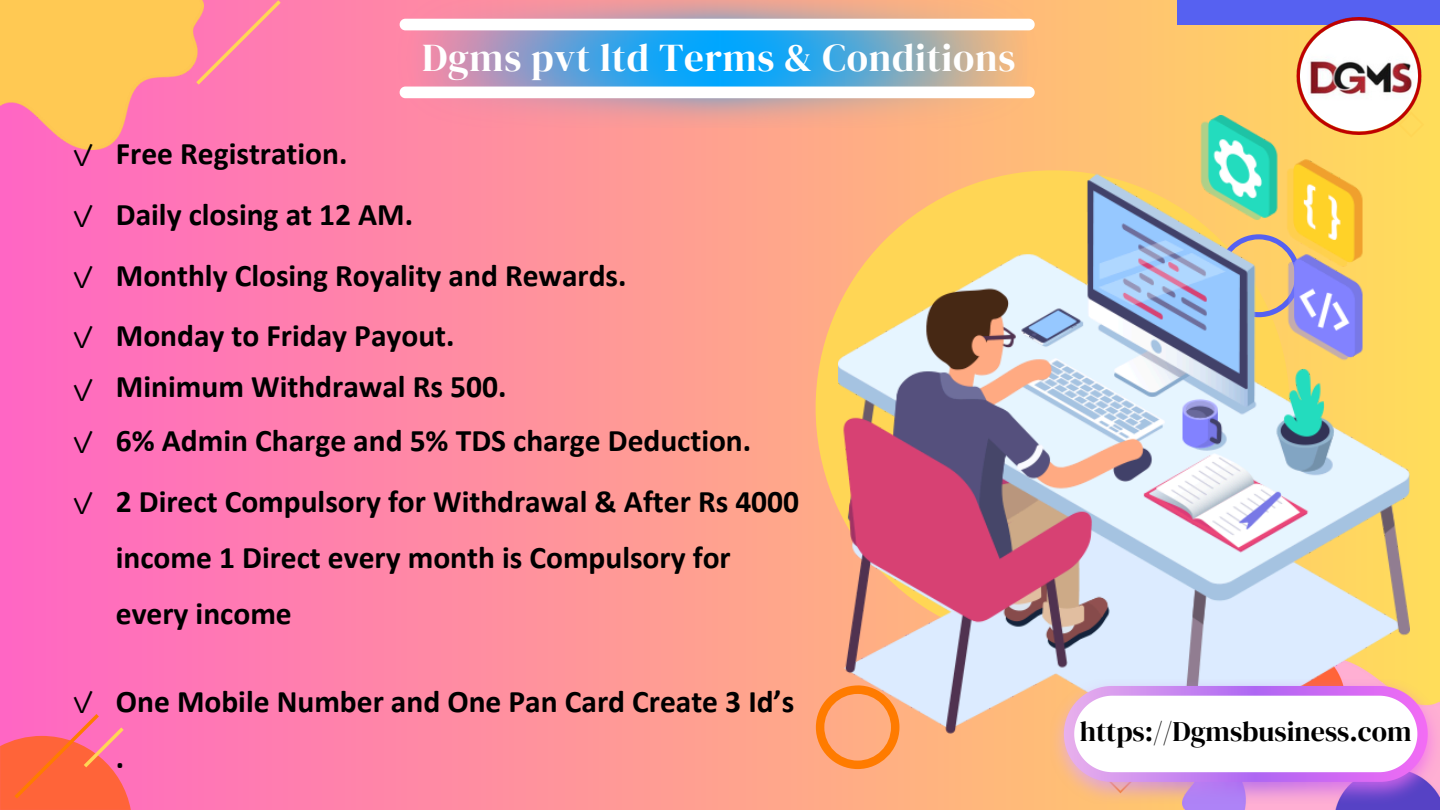
<style>
.page{position:relative;width:1440px;height:810px;background:#fff}
.page>*{position:absolute;margin:0;border:0;box-sizing:border-box;transform-origin:0 0}
.t1{font:39px "DM Serif Display";letter-spacing:.02em;color:#fff}
.t2{font:700 31.5px/60.8px "Calibri";color:#000}
.t3{font:31.5px/60.8px "IBM Plex Sans Cond";color:#000;text-align:justify}
.t4{font:28.05px "DM Serif Display";color:#000}
</style>
<div class="page">
<div style="left:0;top:0;width:1440px;height:810px;background:linear-gradient(to right,#ff66c4,#ffdd5a)"></div>
<img style="left:0;top:0;width:204px;height:150px">
<img style="left:1183px;top:658px;width:256px;height:152px">
<svg style="left:0;top:714px;width:131px;height:96px;background:#ff6966"></svg>
<svg style="left:814px;top:170px;width:24px;height:475px;background:#ffb57a"></svg>
<svg style="left:816px;top:685px;width:83px;height:84px;background:#ff9a57"></svg>
<svg style="left:196px;top:0;width:85px;height:85px;background:#fe80ab"></svg>
<div style="left:1177px;top:0;width:263px;height:25px;background:#5661f1"></div>
<svg style="left:1410px;top:112px;width:14px;height:26px"></svg>
<img style="left:838px;top:116px;width:572px;height:651px">
<img style="left:1296px;top:17px;width:125px;height:117px">
<img style="left:1050px;top:680px;width:390px;height:123px">
<svg style="left:1064px;top:686px;width:364px;height:107px"></svg>
<img style="left:373px;top:0;width:688px;height:128px">
<svg style="left:408px;top:30px;width:618px;height:57px;background:#71a4ce"></svg>
<svg style="left:400px;top:19px;width:635px;height:11px"></svg>
<svg style="left:400px;top:87px;width:635px;height:11px"></svg>
<p class="t1" style="left:422px;top:31px;width:595px">Dgms pvt ltd Terms &amp; Conditions</p>
<p class="t3" style="left:70px;top:124px;width:26px">✓ ✓ ✓ ✓</p>
<p class="t3" style="left:70px;top:359px;width:26px">✓</p>
<h2 class="t3" style="left:70px;top:411px;width:26px">✓ ✓</h2>
<h2 class="t3" style="left:70px;top:671px;width:26px">✓</h2>
<p class="t2" style="left:116px;top:126px;width:512px">Free Registration.<br>Daily closing at 12 AM.<br>Monthly Closing Royality and Rewards.<br>Monday to Friday Payout.</p>
<p class="t2" style="left:116px;top:362px;width:637px;line-height:54px">Minimum Withdrawal Rs 500.<br>6% Admin Charge and 5% TDS charge Deduction.</p>
<p class="t2" style="left:116px;top:476px;width:685px;line-height:56.2px">2 Direct Compulsory for Withdrawal &amp; After Rs 4000 income 1 Direct every month is Compulsory for</p>
<p class="t2" style="left:116px;top:586px;width:177px">every income</p>
<p class="t2" style="left:116px;top:676px;width:680px;line-height:56.2px">One Mobile Number and One Pan Card Create 3 Id’s .</p>
<p class="t4" style="left:1080px;top:712px;width:333px">https://Dgmsbusiness.com</p>
</div>
